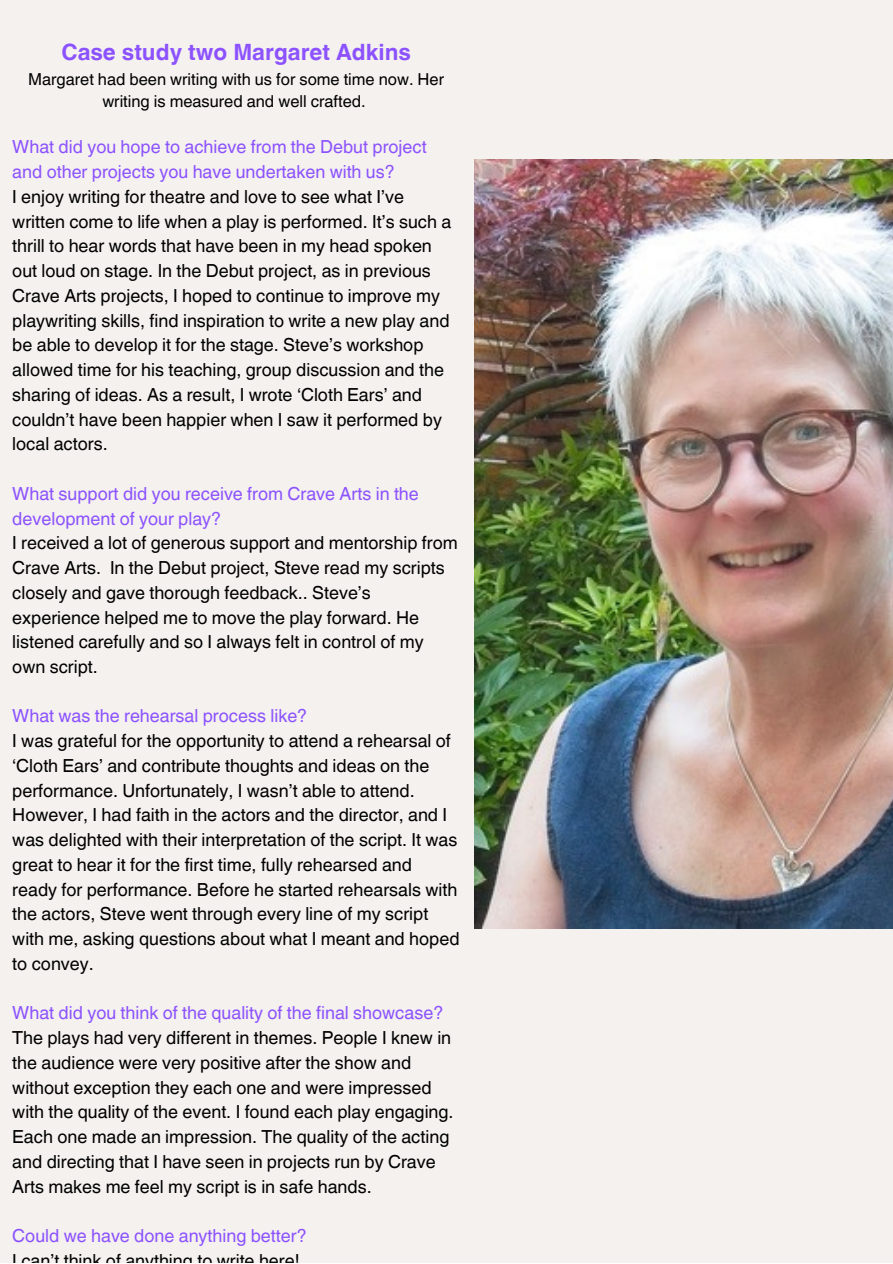
<style>
.page{position:relative;width:893px;height:1264px;background:#fff}
.page>*{position:absolute;margin:0;border:0;box-sizing:border-box;transform-origin:0 0}
.t1{font:700 22.5px "Helvetica World";color:#8c52ff}
.t2{font:18px/24.8px "Helvetica World";color:#000}
.t3{font:18px/24.8px "Helvetica World";color:#8c52ff}
.t4{font:16.5px/22.5px "Helvetica World";color:#000;text-align:center}
</style>
<div class="page">
<div style="left:0;top:0;width:892px;height:1262px;background:#f4f1ee"></div>
<img style="left:475px;top:160px;width:417px;height:768px">
<p class="t1" style="left:61px;top:34px;width:351px">Case study two Margaret Adkins</p>
<p class="t4" style="left:28px;top:68px;width:417px">Margaret had been writing with us for some time now. Her writing is measured and well crafted.</p>
<p class="t3" style="left:12px;top:135px;width:416px">What did you hope to achieve from the Debut project and other projects you have undertaken with us?</p>
<p class="t2" style="left:12px;top:184px;width:440px">I enjoy writing for theatre and love to see what I’ve written come to life when a play is performed. It’s such a thrill to hear words that have been in my head spoken out loud on stage. In the Debut project, as in previous Crave Arts projects, I hoped to continue to improve my playwriting skills, find inspiration to write a new play and be able to develop it for the stage. Steve’s workshop allowed time for his teaching, group discussion and the sharing of ideas. As a result, I wrote ‘Cloth Ears’ and couldn’t have been happier when I saw it performed by local actors.</p>
<p class="t3" style="left:12px;top:481px;width:408px">What support did you receive from Crave Arts in the development of your play?</p>
<p class="t2" style="left:12px;top:530px;width:447px">I received a lot of generous support and mentorship from Crave Arts. In the Debut project, Steve read my scripts closely and gave thorough feedback.. Steve’s experience helped me to move the play forward. He listened carefully and so I always felt in control of my own script.</p>
<p class="t3" style="left:12px;top:704px;width:296px">What was the rehearsal process like?</p>
<p class="t2" style="left:12px;top:728px;width:449px">I was grateful for the opportunity to attend a rehearsal of ‘Cloth Ears’ and contribute thoughts and ideas on the performance. Unfortunately, I wasn’t able to attend.<br>However, I had faith in the actors and the director, and I was delighted with their interpretation of the script. It was great to hear it for the first time, fully rehearsed and ready for performance. Before he started rehearsals with the actors, Steve went through every line of my script with me, asking questions about what I meant and hoped to convey.</p>
<p class="t3" style="left:12px;top:1000px;width:432px">What did you think of the quality of the final showcase?</p>
<p class="t2" style="left:12px;top:1025px;width:443px">The plays had very different in themes. People I knew in the audience were very positive after the show and without exception they each one and were impressed with the quality of the event. I found each play engaging.<br>Each one made an impression. The quality of the acting and directing that I have seen in projects run by Crave Arts makes me feel my script is in safe hands.</p>
<p class="t3" style="left:12px;top:1223px;width:296px">Could we have done anything better?</p>
<p class="t2" style="left:12px;top:1248px;width:289px">I can’t think of anything to write here!</p>
</div>
